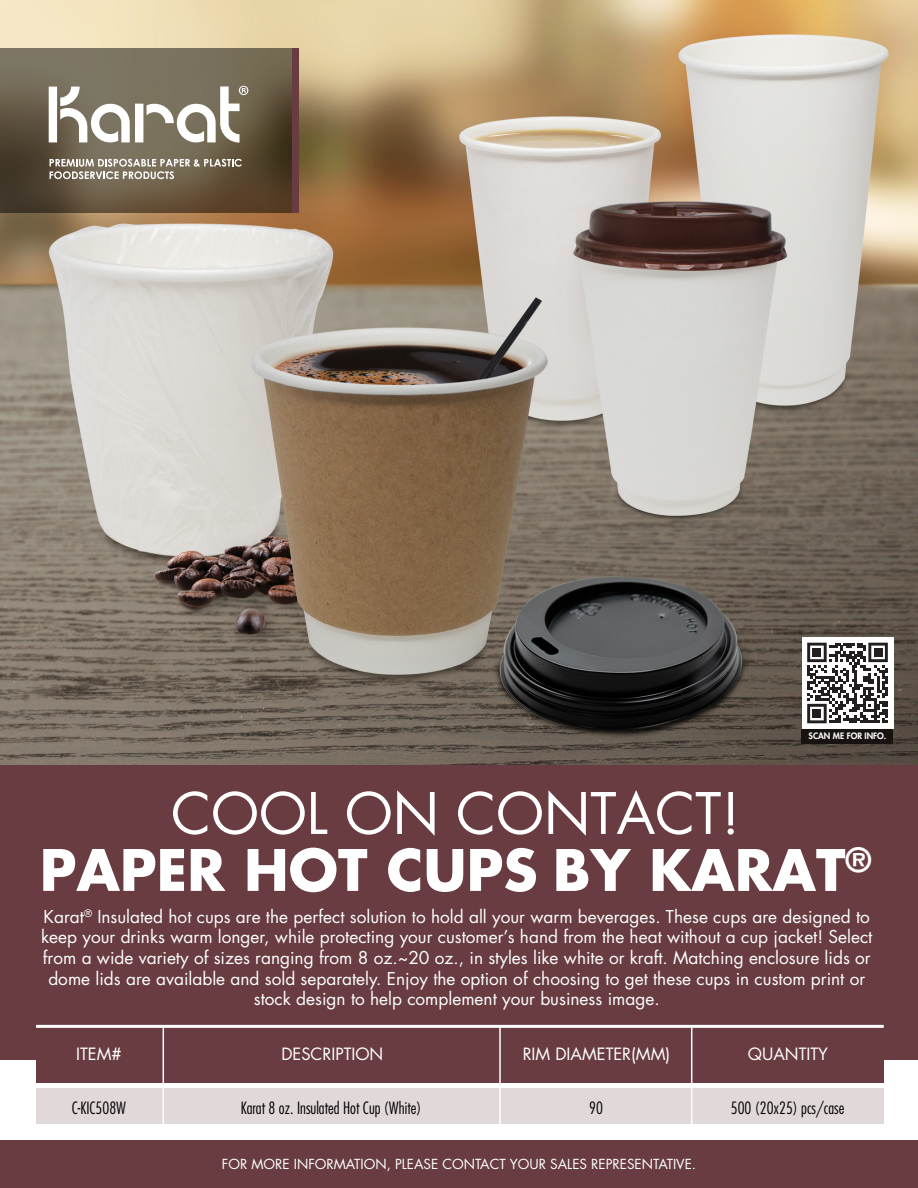
<style>
.page{position:relative;width:918px;height:1188px;background:#fff}
.page>*{position:absolute;margin:0;border:0;box-sizing:border-box;transform-origin:0 0}
.t1{font:700 55.65px/57px "Futura Std";color:#fff;text-align:center}
.t2{font:17.25px/20.7px "Futura Std";color:#fff;text-align:center}
.t3{font:300 condensed 16.5px "Futura Std";color:#010101}
.t4{font:16.5px "Futura Std";color:#fff}
.t5{font:13.5px "Futura Std";color:#fff}
.t6{font:800 8.55px "Futura Std";color:#fff}
.s1{font-weight:400}
</style>
<div class="page">
<img style="left:0;top:0;width:918px;height:766px">
<svg style="left:0;top:48px;width:292px;height:164px;background:#665a46"></svg>
<div style="left:292px;top:48px;width:7px;height:164px;background:#683c41"></div>
<svg style="left:49px;top:86px;width:199px;height:57px"></svg>
<svg style="left:50px;top:159px;width:192px;height:20px;background:#978e7f"></svg>
<div style="left:0;top:766px;width:918px;height:294px;background:#683c41"></div>
<div style="left:0;top:1140px;width:918px;height:48px;background:#683c41"></div>
<div style="left:36px;top:1026px;width:848px;height:57px;background:#683c41"></div>
<hr style="left:36px;top:1025px;width:848px;height:3px;background:#fff">
<div style="left:36px;top:1088px;width:848px;height:36px;background:#e1d8d9"></div>
<hr style="left:163px;top:1026px;width:1px;height:98px;background:#fff">
<hr style="left:499px;top:1026px;width:2px;height:99px;background:#fff">
<hr style="left:691px;top:1027px;width:1px;height:98px;background:#fff">
<div style="left:802px;top:729px;width:91px;height:14px;background:#181310"></div>
<div style="left:802px;top:637px;width:91px;height:92px;background:#fff"></div>
<svg style="left:807px;top:643px;width:81px;height:80px"></svg>
<div style="left:813px;top:648px;width:8px;height:9px;background:#231f20"></div>
<div style="left:874px;top:648px;width:8px;height:9px;background:#231f20"></div>
<div style="left:813px;top:709px;width:8px;height:9px;background:#231f20"></div>
<p class="t6" style="left:809px;top:731px;width:79px">SCAN ME FOR INFO.</p>
<h1 class="t1" style="left:40px;top:784px;width:833px"><span class="s1">COOL ON CONTACT!<br></span>PAPER HOT CUPS BY KARAT<sup>®</sup></h1>
<p class="t2" style="left:41px;top:906px;width:833px">Karat<sup>®</sup> Insulated hot cups are the perfect solution to hold all your warm beverages. These cups are designed to keep your drinks warm longer, while protecting your customer’s hand from the heat without a cup jacket! Select from a wide variety of sizes ranging from 8 oz.~20 oz., in styles like white or kraft. Matching enclosure lids or dome lids are available and sold separately. Enjoy the option of choosing to get these cups in custom print or stock design to help complement your business image.</p>
<p class="t4" style="left:76px;top:1044px;width:47px">ITEM#</p>
<p class="t4" style="left:281px;top:1044px;width:103px">DESCRIPTION</p>
<p class="t4" style="left:523px;top:1044px;width:149px">RIM DIAMETER(MM)</p>
<p class="t4" style="left:748px;top:1044px;width:82px">QUANTITY</p>
<p class="t3" style="left:72px;top:1098px;width:56px">C-KIC508W</p>
<p class="t3" style="left:241px;top:1098px;width:182px">Karat 8 oz. Insulated Hot Cup (White)</p>
<p class="t3" style="left:589px;top:1098px;width:15px">90</p>
<p class="t3" style="left:731px;top:1098px;width:115px">500 (20x25) pcs/case</p>
<p class="t5" style="left:222px;top:1155px;width:476px">FOR MORE INFORMATION, PLEASE CONTACT YOUR SALES REPRESENTATIVE.</p>
</div>
